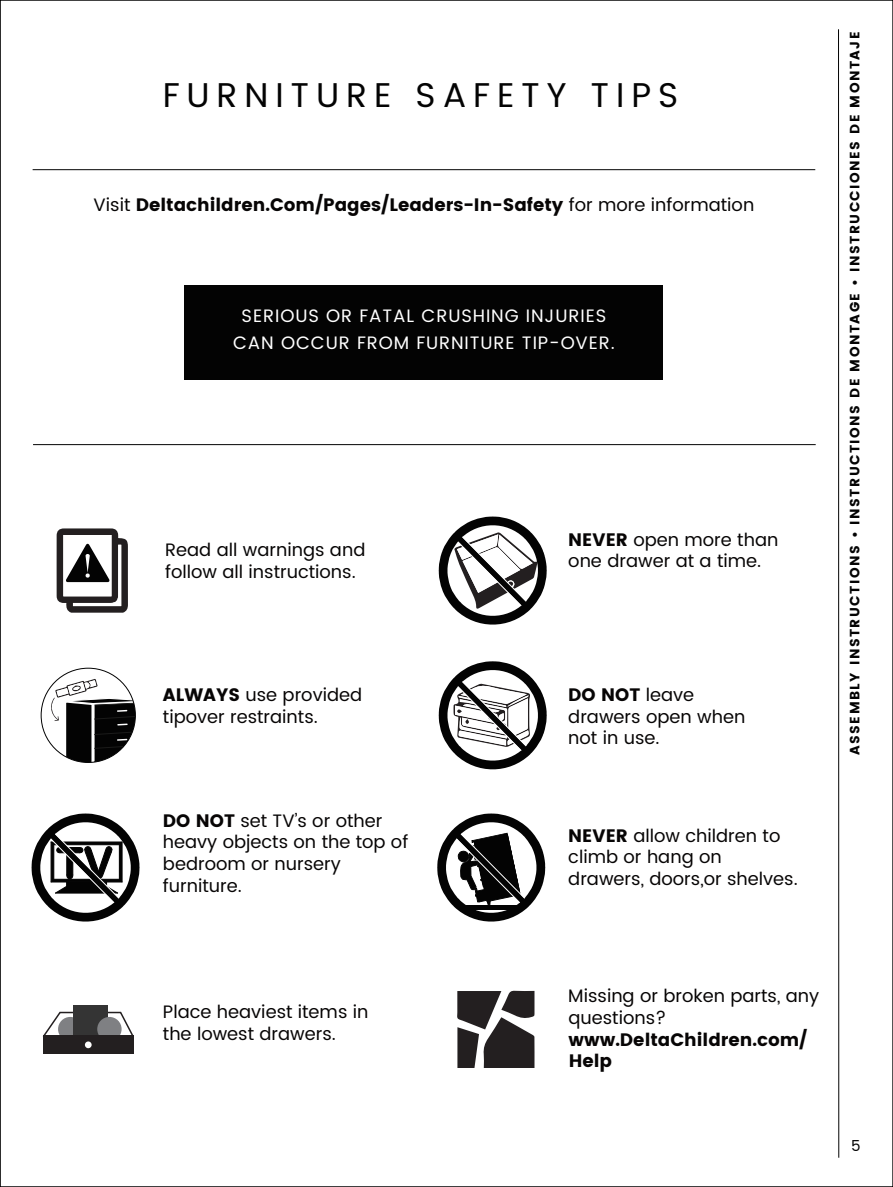
<style>
.page{position:relative;width:893px;height:1187px;background:#fff}
.page>*{position:absolute;margin:0;border:0;box-sizing:border-box;transform-origin:0 0}
.t1{font:34.35px "Poppins";letter-spacing:.2em;color:#030303}
.t2{font:18px/21.6px "Poppins";color:#070505}
.t3{font:18px/21.6px "Poppins";color:#070505}
.t4{font:18px/27px "Poppins";letter-spacing:.05em;color:#fff;text-align:center}
.t5{font:15px "Poppins";color:#030303}
.t6{font:13.5px "Poppins";letter-spacing:.11em;color:#030303}
.s1{font-style:inherit}
</style>
<div class="page">
<hr style="left:838px;top:30px;width:1px;height:1127px;background:#030303">
<div style="left:185px;top:285px;width:478px;height:95px;background:#030303"></div>
<svg style="left:42px;top:1011px;width:92px;height:27px"></svg>
<div style="left:73px;top:1004px;width:35px;height:35px;background:#343434"></div>
<div style="left:97px;top:1016px;width:25px;height:25px;background:#7f8083;border-radius:50%"></div>
<div style="left:43px;top:1035px;width:90px;height:18px;background:#231f20"></div>
<div style="left:85px;top:1041px;width:7px;height:7px;background:#fff;border-radius:50%"></div>
<svg style="left:457px;top:990px;width:77px;height:77px"></svg>
<svg style="left:50px;top:678px;width:85px;height:84px"></svg>
<svg style="left:57px;top:528px;width:71px;height:84px"></svg>
<svg style="left:437px;top:813px;width:108px;height:109px"></svg>
<svg style="left:32px;top:813px;width:108px;height:109px"></svg>
<svg style="left:439px;top:516px;width:108px;height:109px"></svg>
<svg style="left:439px;top:661px;width:108px;height:109px"></svg>
<hr style="left:33px;top:169px;width:782px;height:1px;background:#030303">
<hr style="left:34px;top:444px;width:781px;height:1px;background:#030303">
<h1 class="t1" style="left:163px;top:70px;width:517px">FURNITURE SAFETY TIPS</h1>
<p class="t3" style="left:94px;top:194px;width:662px"><span class="s1">Visit</span> Deltachildren.Com/Pages/Leaders-In-Safety <span class="s1">for more information</span></p>
<p class="t4" style="left:233px;top:302px;width:383px">SERIOUS OR FATAL CRUSHING INJURIES<br>CAN OCCUR FROM FURNITURE TIP-OVER.</p>
<p class="t2" style="left:165px;top:539px;width:202px">Read all warnings and follow all instructions.</p>
<p class="t2" style="left:163px;top:684px;width:201px"><span class="s1">ALWAYS</span> use provided tipover restraints.</p>
<p class="t2" style="left:163px;top:810px;width:247px"><span class="s1">DO NOT</span> set TV’s or other heavy objects on the top of bedroom or nursery furniture.</p>
<p class="t2" style="left:568px;top:529px;width:212px"><span class="s1">NEVER</span> open more than one drawer at a time.</p>
<p class="t2" style="left:568px;top:684px;width:179px"><span class="s1">DO NOT</span> leave drawers open when not in use.</p>
<p class="t2" style="left:568px;top:825px;width:231px"><span class="s1">NEVER</span> allow children to climb or hang on drawers, doors,or shelves.</p>
<p class="t6" style="left:847px;top:755px;width:725px;rotate:-90deg">ASSEMBLY INSTRUCTIONS • INSTRUCTIONS DE MONTAGE • INSTRUCCIONES DE MONTAJE</p>
<p class="t2" style="left:163px;top:1001px;width:207px">Place heaviest items in the lowest drawers.</p>
<p class="t2" style="left:568px;top:985px;width:252px">Missing or broken parts, any questions?</p>
<p class="t3" style="left:569px;top:1028px;width:240px">www.DeltaChildren.com/<br>Help</p>
<p class="t5" style="left:851px;top:1135px;width:11px">5</p>
</div>
